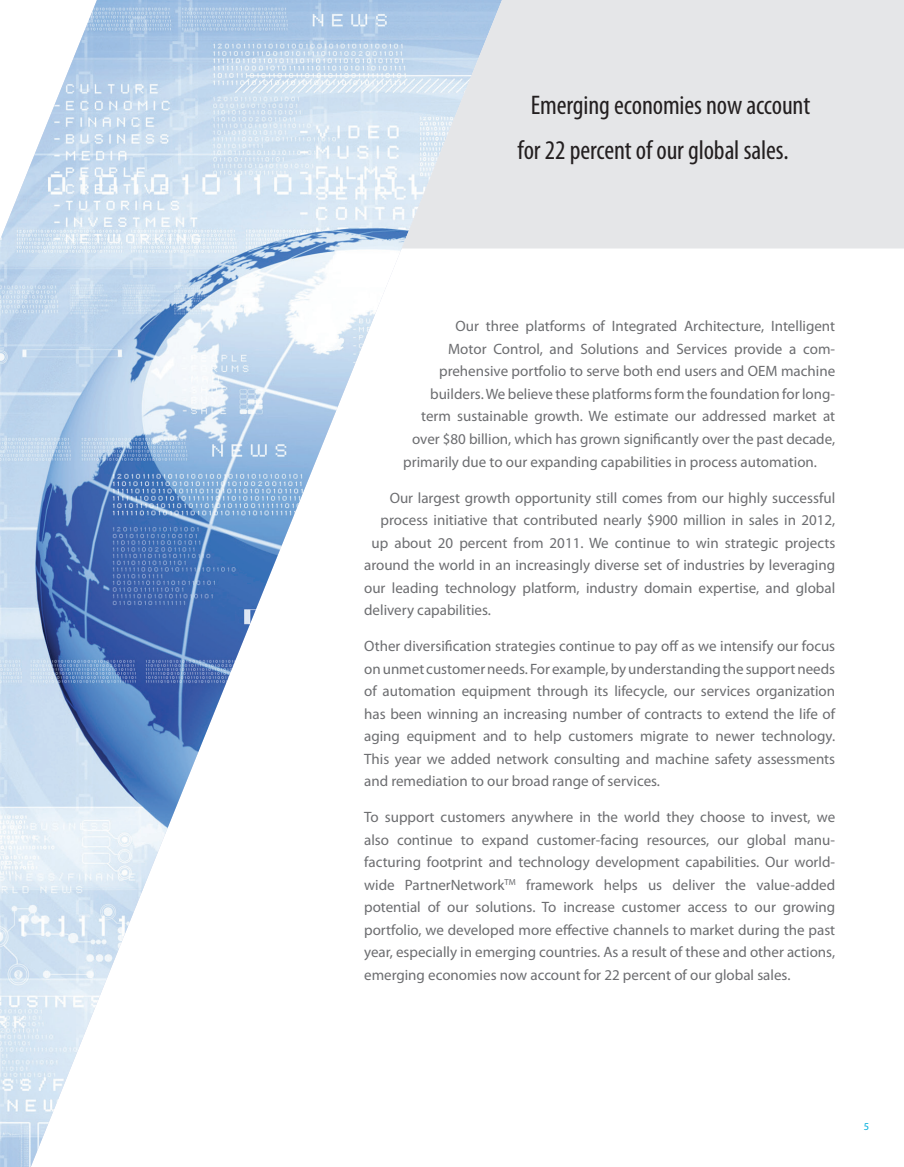
<style>
.page{position:relative;width:904px;height:1167px;background:#fff}
.page>*{position:absolute;margin:0;border:0;box-sizing:border-box;transform-origin:0 0}
.t1{font:condensed 27px/45px "Myriad Pro";letter-spacing:-.005em;color:#231f20}
.t2{font:15px/22.5px "Myriad Pro";color:#6c6d70;text-align:justify}
.t3{font:10.5px "Myriad Pro";color:#00aedc}
</style>
<div class="page">
<img style="left:0;top:0;width:512px;height:1166px">
<svg style="left:402px;top:0;width:502px;height:248px;fill:#e5e6e8"></svg>
<h1 class="t1" style="left:518px;top:82px;width:294px;text-indent:13px">Emerging economies now account for 22 percent of our global sales.</h1>
<p class="t2" style="left:455px;top:315px;width:381px">Our three platforms of Integrated Architecture, Intelligent</p>
<p class="t2" style="left:448px;top:338px;width:388px">Motor Control, and Solutions and Services provide a com-</p>
<p class="t2" style="left:439px;top:360px;width:398px">prehensive portfolio to serve both end users and OEM machine</p>
<p class="t2" style="left:430px;top:383px;width:406px">builders. We believe these platforms form the foundation for long-</p>
<p class="t2" style="left:421px;top:405px;width:415px">term sustainable growth. We estimate our addressed market at</p>
<p class="t2" style="left:412px;top:428px;width:424px">over $80 billion, which has grown significantly over the past decade,</p>
<p class="t2" style="left:403px;top:450px;width:415px">primarily due to our expanding capabilities in process automation.</p>
<p class="t2" style="left:390px;top:486px;width:447px">Our largest growth opportunity still comes from our highly successful</p>
<p class="t2" style="left:381px;top:509px;width:456px">process initiative that contributed nearly $900 million in sales in 2012,</p>
<p class="t2" style="left:372px;top:531px;width:465px">up about 20 percent from 2011. We continue to win strategic projects</p>
<p class="t2" style="left:364px;top:554px;width:472px">around the world in an increasingly diverse set of industries by leveraging</p>
<p class="t2" style="left:364px;top:576px;width:473px">our leading technology platform, industry domain expertise, and global</p>
<p class="t2" style="left:364px;top:599px;width:128px">delivery capabilities.</p>
<p class="t2" style="left:364px;top:635px;width:473px">Other diversification strategies continue to pay off as we intensify our focus on unmet customer needs. For example, by understanding the support needs of automation equipment through its lifecycle, our services organization has been winning an increasing number of contracts to extend the life of aging equipment and to help customers migrate to newer technology.<br>This year we added network consulting and machine safety assessments and remediation to our broad range of services.</p>
<p class="t2" style="left:364px;top:806px;width:473px">To support customers anywhere in the world they choose to invest, we also continue to expand customer-facing resources, our global manu&shy;facturing footprint and technology development capabilities. Our world&shy;wide PartnerNetwork<sup>TM</sup> framework helps us deliver the value-added potential of our solutions. To increase customer access to our growing portfolio, we developed more effective channels to market during the past year, especially in emerging countries. As a result of these and other actions, emerging economies now account for 22 percent of our global sales.</p>
<p class="t3" style="left:864px;top:1120px;width:7px">5</p>
</div>
